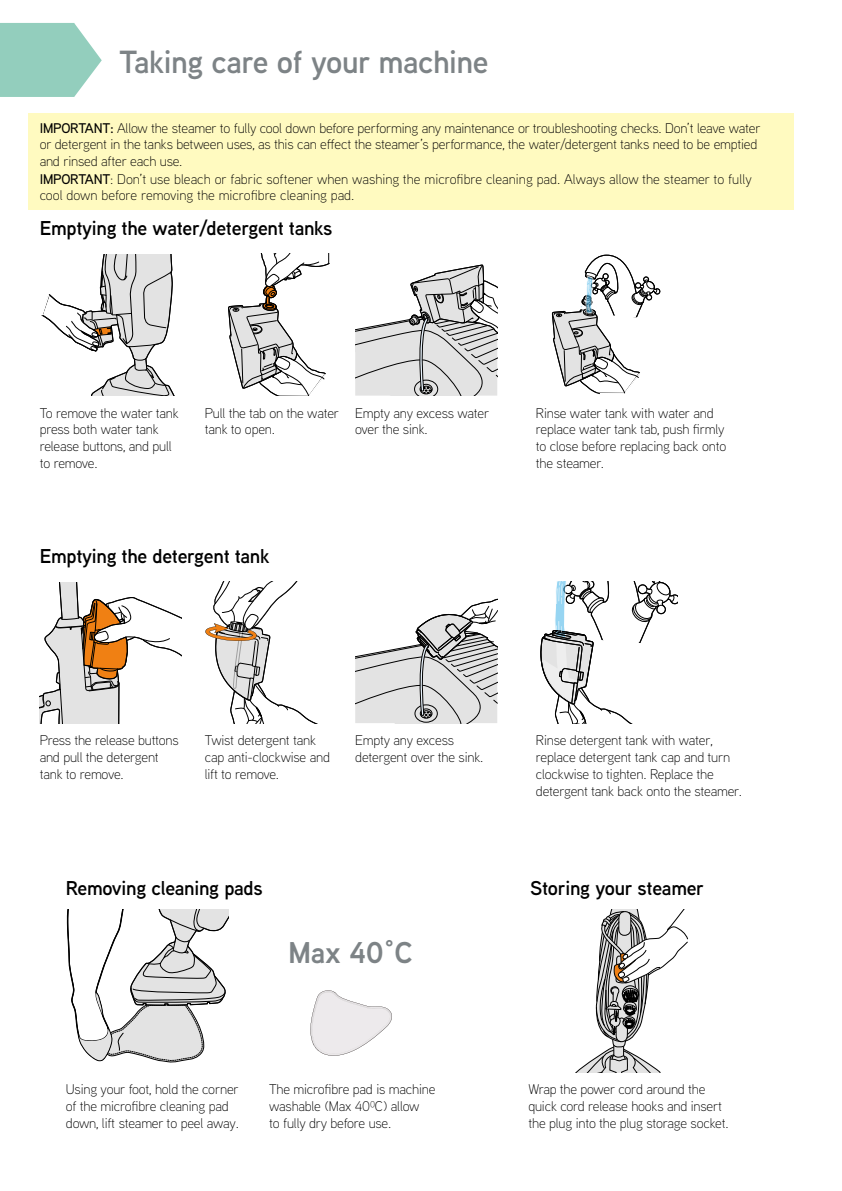
<style>
.page{position:relative;width:842px;height:1191px;background:#fff}
.page>*{position:absolute;margin:0;border:0;box-sizing:border-box;transform-origin:0 0}
.t1{font:600 32px "Vax Aaux Next";letter-spacing:-.015em;color:#7d8386}
.t2{font:600 30px "Vax Aaux Next";color:#7d8386}
.t3{font:600 20px "Vax Aaux Next";letter-spacing:-.015em;color:#000}
.t4{font:300 14px/16.8px "Vax Aaux Next";letter-spacing:-.015em;color:#000}
.s1{font-weight:500}
</style>
<div class="page">
<svg style="left:41px;top:255px;width:134px;height:141px"></svg>
<svg style="left:67px;top:909px;width:162px;height:153px"></svg>
<svg style="left:575px;top:909px;width:113px;height:164px"></svg>
<svg style="left:310px;top:990px;width:82px;height:66px"></svg>
<svg style="left:552px;top:255px;width:108px;height:139px"></svg>
<svg style="left:355px;top:265px;width:142px;height:130px"></svg>
<svg style="left:228px;top:253px;width:101px;height:142px"></svg>
<svg style="left:40px;top:582px;width:141px;height:141px"></svg>
<svg style="left:205px;top:581px;width:111px;height:142px"></svg>
<svg style="left:355px;top:598px;width:142px;height:125px"></svg>
<svg style="left:540px;top:582px;width:138px;height:141px"></svg>
<div style="left:28px;top:113px;width:766px;height:97px;background:#fffac0"></div>
<svg style="left:0;top:23px;width:102px;height:74px;background:#a1d4c6"></svg>
<h1 class="t1" style="left:119px;top:39px;width:371px">Taking care of your machine</h1>
<p class="t4" style="left:40px;top:120px;width:722px;line-height:16px"><span class="s1">IMPORTANT:</span> Allow the steamer to fully cool down before performing any maintenance or troubleshooting checks. Don’t leave water or detergent in the tanks between uses, as this can effect the steamer’s performance, the water/detergent tanks need to be emptied and rinsed after each use.</p>
<p class="t4" style="left:40px;top:171px;width:714px;line-height:16px"><span class="s1">IMPORTANT</span>: Don’t use bleach or fabric softener when washing the microfibre cleaning pad. Always allow the steamer to fully cool down before removing the microfibre cleaning pad.</p>
<h3 class="t3" style="left:40px;top:214px;width:294px">Emptying the water/detergent tanks</h3>
<p class="t4" style="left:40px;top:404px;width:141px">To remove the water tank press both water tank release buttons, and pull to remove.</p>
<p class="t4" style="left:205px;top:404px;width:136px">Pull the tab on the water tank to open.</p>
<p class="t4" style="left:355px;top:404px;width:136px">Empty any excess water over the sink.</p>
<p class="t4" style="left:536px;top:404px;width:192px">Rinse water tank with water and replace water tank tab, push firmly to close before replacing back onto the steamer.</p>
<h3 class="t3" style="left:40px;top:542px;width:231px">Emptying the detergent tank</h3>
<p class="t4" style="left:40px;top:731px;width:141px">Press the release buttons and pull the detergent tank to remove.</p>
<p class="t4" style="left:205px;top:731px;width:127px">Twist detergent tank cap anti-clockwise and lift to remove.</p>
<p class="t4" style="left:355px;top:731px;width:130px">Empty any excess detergent over the sink.</p>
<p class="t4" style="left:536px;top:731px;width:208px">Rinse detergent tank with water, replace detergent tank cap and turn clockwise to tighten. Replace the detergent tank back onto the steamer.</p>
<h3 class="t3" style="left:66px;top:873px;width:198px">Removing cleaning pads</h3>
<h3 class="t3" style="left:530px;top:873px;width:176px">Storing your steamer</h3>
<h2 class="t2" style="left:288px;top:931px;width:126px">Max 40°C</h2>
<p class="t4" style="left:66px;top:1080px;width:174px">Using your foot, hold the corner of the microfibre cleaning pad down, lift steamer to peel away.</p>
<p class="t4" style="left:269px;top:1080px;width:168px">The microfibre pad is machine washable (Max 40⁰C) allow<br>to fully dry before use.</p>
<p class="t4" style="left:528px;top:1080px;width:202px">Wrap the power cord around the quick cord release hooks and insert the plug into the plug storage socket.</p>
</div>
